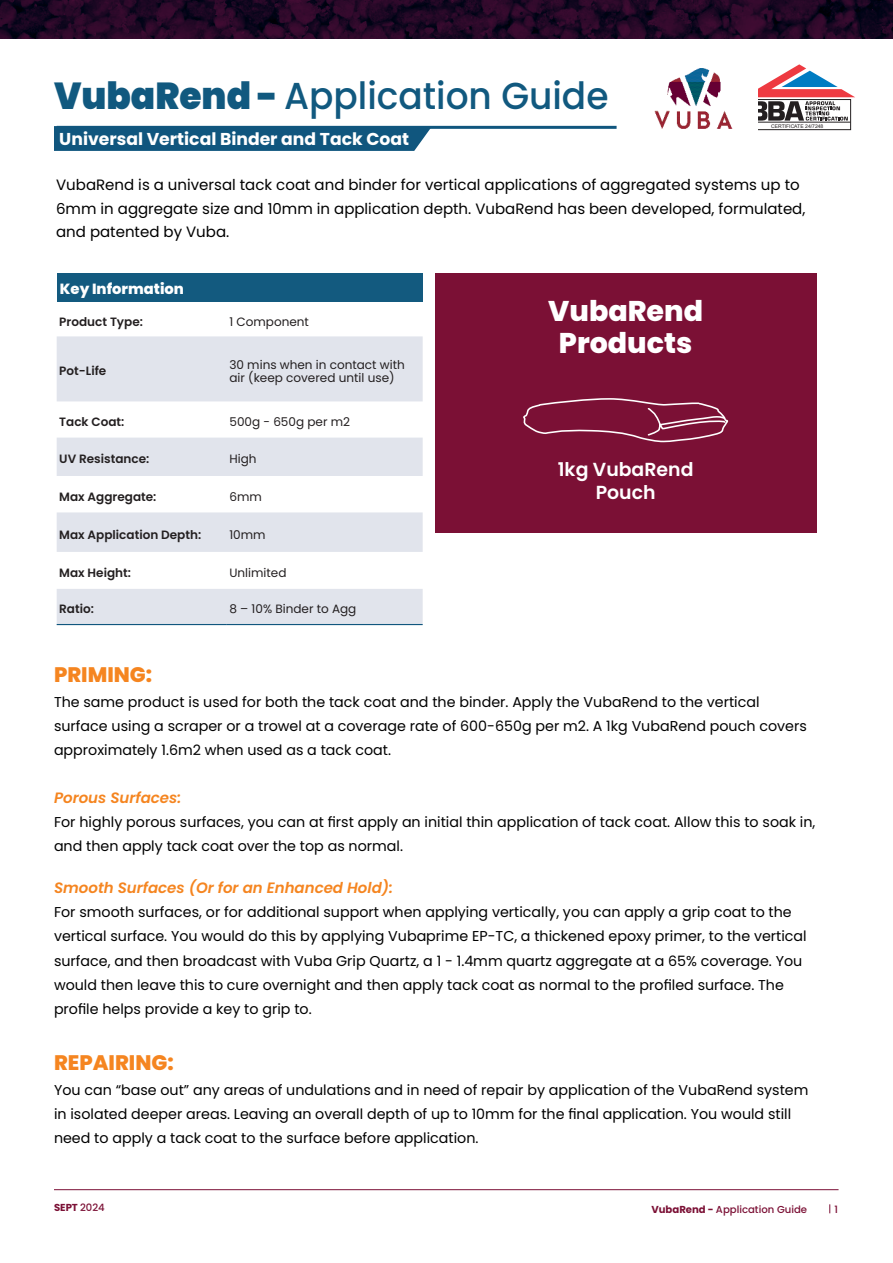
<style>
.page{position:relative;width:893px;height:1263px;background:#fff}
.page>*{position:absolute;margin:0;border:0;box-sizing:border-box;transform-origin:0 0}
.t1{font:500 37.5px "Poppins";color:#11597f;scale:.96 1}
.t2{font:800 28.5px/31.5px "Poppins";color:#fff;text-align:center}
.t3{font:800 21px "Poppins";color:#f58520}
.t4{font:600 18.9px/23.1px "Poppins";color:#fff;text-align:center}
.t5{font:700 17.25px "Poppins";color:#fff}
.t6{font:15px/23.4px "Poppins";color:#000}
.t7{font:italic 600 15px "Poppins";color:#f58520}
.t8{font:800 14.7px "Poppins";color:#fff}
.t9{font:14.25px/24.3px "Poppins";color:#000}
.t10{font:12px/12.5px "Poppins";color:#231f20}
.t11{font:600 12px "Poppins";color:#231f20}
.t12{font:500 10.05px "Poppins";color:#7b1035}
.t13{font:700 10.05px "Poppins";color:#7b1035}
.t14{font:5.1px "Arial";color:#231f20}
.s1{font-weight:900}
.s2{font-weight:500}
.s3{font-weight:700}
</style>
<div class="page">
<hr style="left:57px;top:126px;width:560px;height:3px;background:#10567e">
<div style="left:54px;top:126px;width:378px;height:25px;background:#10567e"></div>
<div style="left:435px;top:273px;width:381px;height:260px;background:#7b1035"></div>
<div style="left:57px;top:273px;width:366px;height:29px;background:#135a7f"></div>
<svg style="left:57px;top:336px;width:366px;height:288px;fill:#e1e4ec"></svg>
<hr style="left:57px;top:624px;width:170px;height:1px;background:#10567e">
<hr style="left:227px;top:624px;width:196px;height:1px;background:#10567e">
<hr style="left:54px;top:1189px;width:784px;height:1px;background:#7b1035">
<svg style="left:0;top:0;width:893px;height:39px;background:#200724"></svg>
<svg style="left:523px;top:398px;width:205px;height:45px"></svg>
<svg style="left:758px;top:64px;width:97px;height:57px"></svg>
<div style="left:748px;top:99px;width:103px;height:31px;border:1px solid #231f20"></div>
<hr style="left:748px;top:122px;width:102px;height:1px;background:#231f20">
<img style="left:654px;top:68px;width:103px;height:62px">
<h1 class="t1" style="left:54px;top:80px;width:579px"><span class="s1">VubaRend -</span> Application Guide</h1>
<p class="t5" style="left:59px;top:129px;width:351px">Universal Vertical Binder and Tack Coat</p>
<p class="t14" style="left:771px;top:123px;width:54px">CERTIFICATE 24/7248</p>
<p class="t6" style="left:56px;top:173px;width:751px">VubaRend is a universal tack coat and binder for vertical applications of aggregated systems up to<br>6mm in aggregate size and 10mm in application depth. VubaRend has been developed, formulated, and patented by Vuba.</p>
<p class="t8" style="left:60px;top:282px;width:126px">Key Information</p>
<p class="t11" style="left:59px;top:316px;width:85px">Product Type:</p>
<p class="t10" style="left:229px;top:315px;width:81px">1 Component</p>
<p class="t11" style="left:59px;top:366px;width:49px">Pot-Life</p>
<p class="t10" style="left:229px;top:359px;width:177px">30 mins when in contact with air (keep covered until use)</p>
<p class="t11" style="left:59px;top:416px;width:67px">Tack Coat:</p>
<p class="t10" style="left:229px;top:416px;width:122px">500g - 650g per m2</p>
<p class="t11" style="left:59px;top:454px;width:92px">UV Resistance:</p>
<p class="t10" style="left:229px;top:453px;width:29px">High</p>
<p class="t11" style="left:59px;top:491px;width:99px">Max Aggregate:</p>
<p class="t10" style="left:229px;top:490px;width:34px">6mm</p>
<p class="t11" style="left:59px;top:529px;width:143px">Max Application Depth:</p>
<p class="t10" style="left:229px;top:528px;width:38px">10mm</p>
<p class="t11" style="left:59px;top:567px;width:73px">Max Height:</p>
<p class="t10" style="left:229px;top:566px;width:59px">Unlimited</p>
<p class="t11" style="left:59px;top:604px;width:36px">Ratio:</p>
<p class="t10" style="left:229px;top:603px;width:128px">8 – 10% Binder to Agg</p>
<h2 class="t2" style="left:548px;top:298px;width:156px">VubaRend<br>Products</h2>
<h3 class="t4" style="left:558px;top:459px;width:137px">1kg VubaRend<br>Pouch</h3>
<h3 class="t3" style="left:54px;top:665px;width:100px">PRIMING:</h3>
<p class="t9" style="left:54px;top:690px;width:754px">The same product is used for both the tack coat and the binder. Apply the VubaRend to the vertical surface using a scraper or a trowel at a coverage rate of 600-650g per m2. A 1kg VubaRend pouch covers approximately 1.6m2 when used as a tack coat.</p>
<p class="t7" style="left:54px;top:789px;width:129px">Porous Surfaces:</p>
<p class="t9" style="left:54px;top:810px;width:763px">For highly porous surfaces, you can at first apply an initial thin application of tack coat. Allow this to soak in, and then apply tack coat over the top as normal.</p>
<p class="t7" style="left:54px;top:879px;width:341px">Smooth Surfaces (Or for an Enhanced Hold):</p>
<p class="t9" style="left:54px;top:900px;width:754px">For smooth surfaces, or for additional support when applying vertically, you can apply a grip coat to the vertical surface. You would do this by applying Vubaprime EP-TC, a thickened epoxy primer, to the vertical surface, and then broadcast with Vuba Grip Quartz, a 1 - 1.4mm quartz aggregate at a 65% coverage. You would then leave this to cure overnight and then apply tack coat as normal to the profiled surface. The profile helps provide a key to grip to.</p>
<h3 class="t3" style="left:54px;top:1053px;width:121px">REPAIRING:</h3>
<p class="t9" style="left:54px;top:1078px;width:756px">You can “base out” any areas of undulations and in need of repair by application of the VubaRend system in isolated deeper areas. Leaving an overall depth of up to 10mm for the final application. You would still need to apply a tack coat to the surface before application.</p>
<p class="t13" style="left:54px;top:1202px;width:52px">SEPT <span class="s2">2024</span></p>
<p class="t12" style="left:651px;top:1205px;width:157px"><span class="s3">VubaRend -</span> Application Guide</p>
<p class="t12" style="left:834px;top:1205px;width:5px">1</p>
</div>
